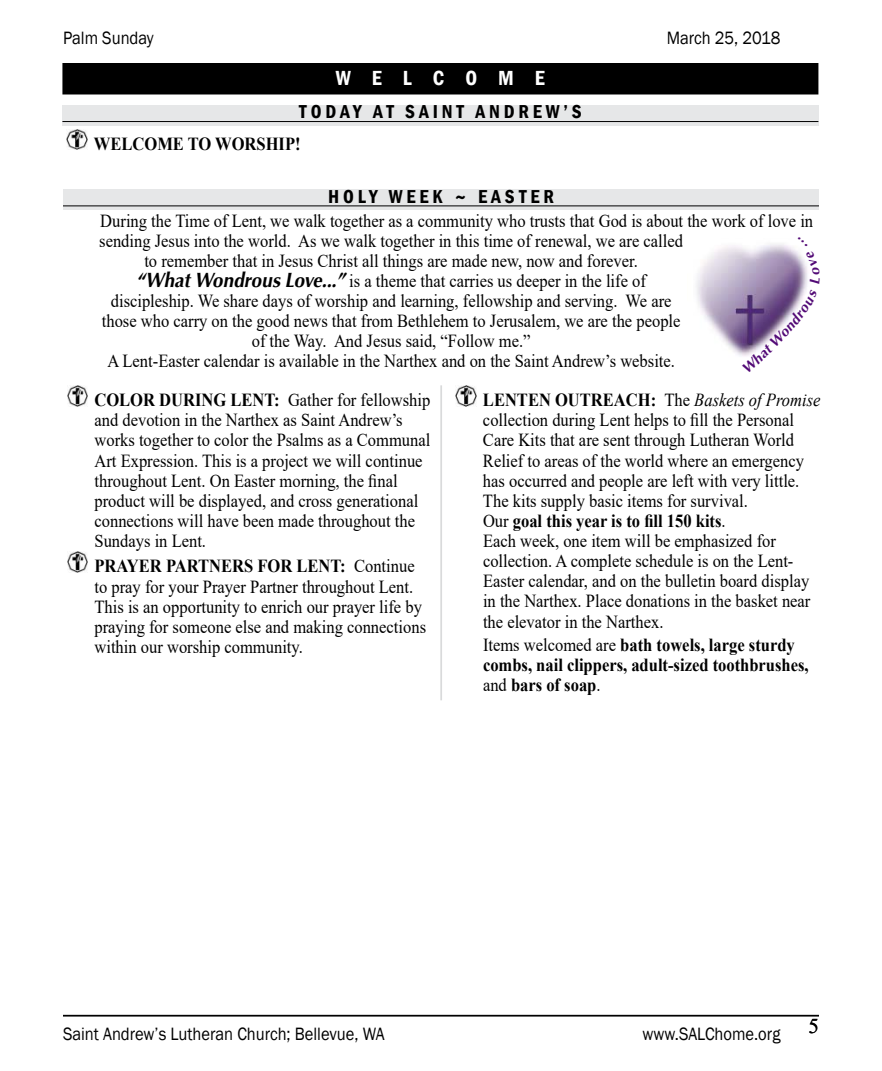
<style>
.page{position:relative;width:882px;height:1071px;background:#fff}
.page>*{position:absolute;margin:0;border:0;box-sizing:border-box;transform-origin:0 0}
.t1{font:600 condensed 21px "Franklin Gothic";letter-spacing:1em;color:#fff}
.t2{font:21px "Times New Roman";color:#000}
.t3{font:600 condensed 19.25px "Franklin Gothic";letter-spacing:.2em;color:#000}
.t4{font:18.38px/20.1px "Times New Roman";color:#000;scale:.9 1}
.t5{font:700 18.38px/20.1px "Times New Roman";color:#000;scale:.9 1}
.t6{font:18.38px "Franklin Gothic";color:#000;scale:.9 1}
.s1{font-family:"URW Classico T";font-weight:700;font-style:italic;font-size:21px}
.s2{font-weight:700}
.s3{font-style:italic}
.s4{font-weight:400}
</style>
<div class="page">
<hr style="left:63px;top:1015px;width:756px;height:2px;background:#000">
<img style="left:67px;top:385px;width:21px;height:21px">
<img style="left:67px;top:552px;width:21px;height:20px">
<img style="left:456px;top:385px;width:20px;height:21px">
<hr style="left:440px;top:385px;width:2px;height:315px;background:#939598">
<div style="left:63px;top:189px;width:756px;height:21px;background:#e6e7e8"></div>
<hr style="left:63px;top:205px;width:756px;height:1px;background:#000">
<img style="left:696px;top:245px;width:46px;height:111px">
<div style="left:66px;top:66px;width:749px;height:25px;background:#000"></div>
<div style="left:62px;top:63px;width:756px;height:31px;border:7px solid #000"></div>
<div style="left:62px;top:105px;width:756px;height:21px;background:#e6e7e8"></div>
<hr style="left:62px;top:121px;width:756px;height:1px;background:#000">
<img style="left:67px;top:129px;width:20px;height:21px">
<svg style="left:742px;top:244px;width:66px;height:112px"></svg>
<p class="t6" style="left:63px;top:27px;width:102px">Palm Sunday</p>
<p class="t6" style="left:667px;top:27px;width:128px">March 25, 2018</p>
<p class="t1" style="left:336px;top:64px;width:210px">WELCOME</p>
<p class="t3" style="left:299px;top:99px;width:284px">TODAY AT SAINT ANDREW’S</p>
<p class="t5" style="left:94px;top:133px;width:231px">WELCOME TO WORSHIP!</p>
<p class="t3" style="left:328px;top:184px;width:227px">HOLY WEEK ~ EASTER</p>
<p class="t4" style="left:100px;top:210px;width:794px">During the Time of Lent, we walk together as a community who trusts that God is about the work of love in</p>
<p class="t4" style="left:99px;top:230px;width:650px">sending Jesus into the world. As we walk together in this time of renewal, we are called</p>
<p class="t4" style="left:144px;top:250px;width:550px">to remember that in Jesus Christ all things are made new, now and forever.</p>
<p class="t4" style="left:136px;top:270px;width:568px"><span class="s1">“WhatWondrousLove...”</span> is a theme that carries us deeper in the life of</p>
<p class="t4" style="left:111px;top:290px;width:625px">discipleship. We share days of worship and learning, fellowship and serving. We are</p>
<p class="t4" style="left:102px;top:310px;width:644px">those who carry on the good news that from Bethlehem to Jerusalem, we are the people</p>
<p class="t4" style="left:252px;top:331px;width:311px">of the Way. And Jesus said, “Follow me.”</p>
<p class="t4" style="left:107px;top:351px;width:632px">A Lent-Easter calendar is available in the Narthex and on the Saint Andrew’s website.</p>
<p class="t4" style="left:94px;top:389px;width:375px"><span class="s2">COLOR DURING LENT:</span> Gather for fellowship and devotion in the Narthex as Saint Andrew’s works together to color the Psalms as a Communal Art Expression. This is a project we will continue throughout Lent. On Easter morning, the final product will be displayed, and cross generational connections will have been made throughout the Sundays in Lent.</p>
<p class="t4" style="left:94px;top:556px;width:370px"><span class="s2">PRAYER PARTNERS FOR LENT:</span> Continue to pray for your Prayer Partner throughout Lent.<br>This is an opportunity to enrich our prayer life by praying for someone else and making connections within our worship community.</p>
<p class="t4" style="left:483px;top:389px;width:376px"><span class="s2">LENTEN OUTREACH:</span> The <span class="s3">Baskets of Promise </span>collection during Lent helps to fill the Personal Care Kits that are sent through Lutheran World Relief to areas of the world where an emergency has occurred and people are left with very little.<br>The kits supply basic items for survival.<br>Our <span class="s2">goal this year is to fill 150 kits</span>.<br>Each week, one item will be emphasized for collection. A complete schedule is on the Lent-Easter calendar, and on the bulletin board display in the Narthex. Place donations in the basket near the elevator in the Narthex.</p>
<p class="t5" style="left:483px;top:634px;width:363px"><span class="s4">Items welcomed are</span> bath towels, large sturdy combs, nail clippers, adult-sized toothbrushes, <span class="s4">and</span> bars of soap<span class="s4">.</span></p>
<p class="t6" style="left:63px;top:1022px;width:359px">Saint Andrew’s Lutheran Church; Bellevue, WA</p>
<p class="t6" style="left:643px;top:1022px;width:155px">www.SALChome.org</p>
<p class="t2" style="left:808px;top:1011px;width:12px">5</p>
</div>
